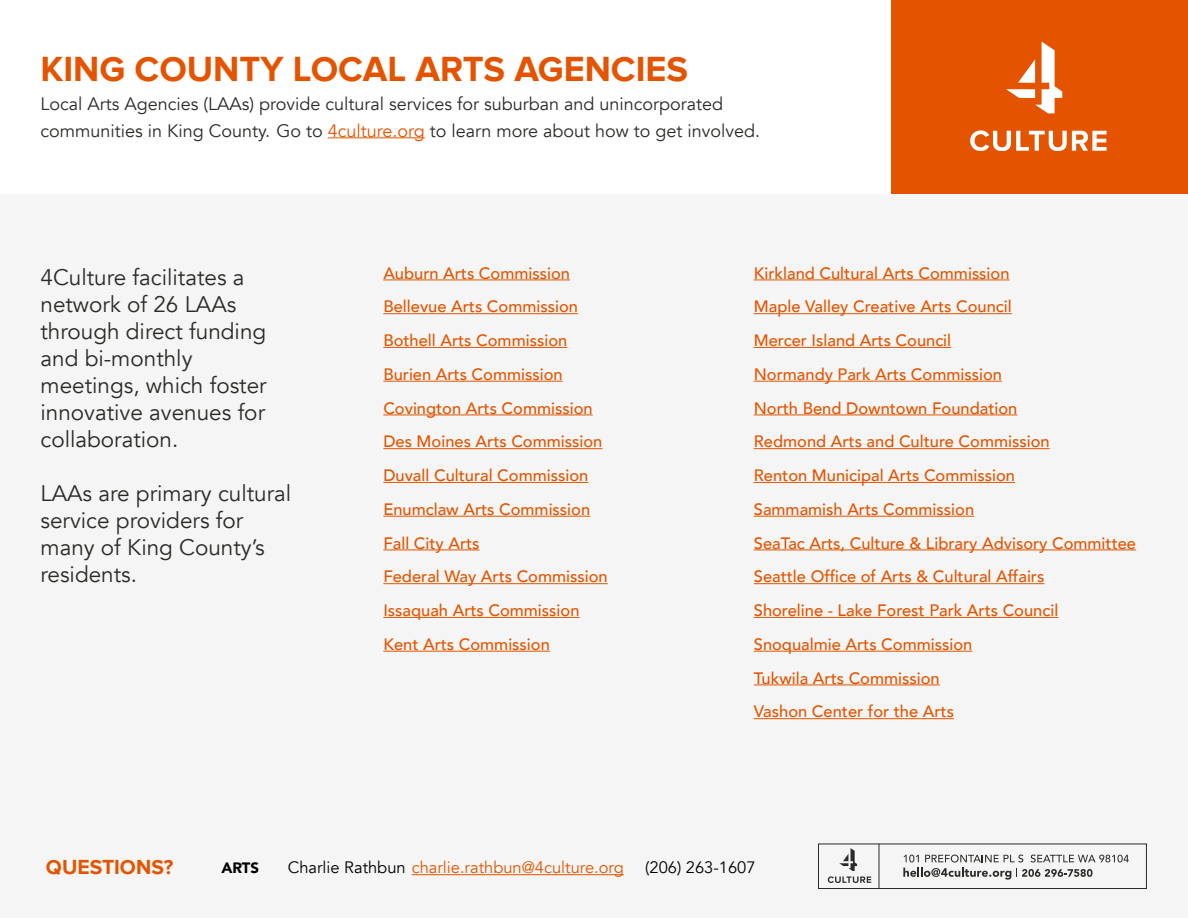
<style>
.page{position:relative;width:1188px;height:918px;background:#fff}
.page>*{position:absolute;margin:0;border:0;box-sizing:border-box;transform-origin:0 0}
.t1{font:700 36px "Proxima Nova";color:#e45400}
.t2{font:22.5px/27px "Avenir";color:#2c2a27}
.t3{font:700 21px "Proxima Nova";color:#e45400}
.t4{font:18px/27px "Avenir";color:#2c2a27}
.t5{font:500 16.5px/33.8px "Avenir";color:#e45400}
.t6{font:16.5px "Avenir";color:#e45400}
.t7{font:16.5px "Avenir";color:#000}
.t8{font:900 15px "Avenir";color:#000}
.s1{color:#e45400}
.s2{color:#000}
</style>
<div class="page">
<div style="left:891px;top:0;width:297px;height:194px;background:#e45400"></div>
<div style="left:0;top:194px;width:1188px;height:724px;background:#f4f5f4"></div>
<hr style="left:383px;top:280px;width:187px;height:1px;background:#e45400">
<hr style="left:383px;top:313px;width:195px;height:1px;background:#e45400">
<hr style="left:383px;top:347px;width:184px;height:1px;background:#e45400">
<hr style="left:383px;top:381px;width:180px;height:1px;background:#e45400">
<hr style="left:383px;top:415px;width:210px;height:1px;background:#e45400">
<hr style="left:383px;top:448px;width:219px;height:1px;background:#e45400">
<hr style="left:383px;top:482px;width:205px;height:1px;background:#e45400">
<hr style="left:383px;top:516px;width:207px;height:1px;background:#e45400">
<hr style="left:383px;top:550px;width:97px;height:1px;background:#e45400">
<hr style="left:383px;top:583px;width:225px;height:1px;background:#e45400">
<hr style="left:383px;top:617px;width:197px;height:1px;background:#e45400">
<hr style="left:383px;top:651px;width:167px;height:1px;background:#e45400">
<div style="left:818px;top:844px;width:329px;height:45px;border:1px solid #2c2a27"></div>
<svg style="left:828px;top:848px;width:43px;height:35px"></svg>
<hr style="left:879px;top:844px;width:1px;height:45px;background:#2c2a27">
<svg style="left:903px;top:855px;width:226px;height:25px"></svg>
<hr style="left:412px;top:874px;width:212px;height:1px;background:#e45400">
<hr style="left:754px;top:280px;width:256px;height:1px;background:#e45400">
<hr style="left:754px;top:313px;width:258px;height:1px;background:#e45400">
<hr style="left:754px;top:347px;width:197px;height:1px;background:#e45400">
<hr style="left:754px;top:381px;width:248px;height:1px;background:#e45400">
<hr style="left:754px;top:415px;width:263px;height:1px;background:#e45400">
<hr style="left:754px;top:448px;width:296px;height:1px;background:#e45400">
<hr style="left:754px;top:482px;width:261px;height:1px;background:#e45400">
<hr style="left:754px;top:516px;width:220px;height:1px;background:#e45400">
<hr style="left:754px;top:550px;width:382px;height:1px;background:#e45400">
<hr style="left:754px;top:583px;width:290px;height:1px;background:#e45400">
<hr style="left:754px;top:617px;width:304px;height:1px;background:#e45400">
<hr style="left:754px;top:651px;width:218px;height:1px;background:#e45400">
<hr style="left:754px;top:685px;width:186px;height:1px;background:#e45400">
<hr style="left:754px;top:718px;width:200px;height:1px;background:#e45400">
<svg style="left:1006px;top:42px;width:56px;height:71px"></svg>
<svg style="left:970px;top:130px;width:137px;height:21px"></svg>
<hr style="left:328px;top:137px;width:97px;height:1px;background:#e45400">
<h1 class="t1" style="left:40px;top:48px;width:649px">KING COUNTY LOCAL ARTS AGENCIES</h1>
<p class="t4" style="left:40px;top:90px;width:721px">Local Arts Agencies (LAAs) provide cultural services for suburban and unincorporated communities in King County. Go to <span class="s1">4culture.org</span> to learn more about how to get involved.</p>
<h2 class="t2" style="left:40px;top:264px;width:228px">4Culture facilitates a network of 26 LAAs through direct funding and bi-monthly meetings, which foster innovative avenues for collaboration.</h2>
<h2 class="t2" style="left:40px;top:480px;width:252px">LAAs are primary cultural service providers for many of King County’s residents.</h2>
<p class="t5" style="left:383px;top:255px;width:226px">Auburn Arts Commission<br>Bellevue Arts Commission<br>Bothell Arts Commission<br>Burien Arts Commission<br>Covington Arts Commission<br>Des Moines Arts Commission<br>Duvall Cultural Commission<br>Enumclaw Arts Commission<br>Fall City Arts<br>Federal Way Arts Commission<br>Issaquah Arts Commission<br>Kent Arts Commission</p>
<p class="t5" style="left:754px;top:255px;width:384px">Kirkland Cultural Arts Commission<br>Maple Valley Creative Arts Council<br>Mercer Island Arts Council<br>Normandy Park Arts Commission<br>North Bend Downtown Foundation<br>Redmond Arts and Culture Commission<br>Renton Municipal Arts Commission<br>Sammamish Arts Commission<br>SeaTac Arts, Culture &amp; Library Advisory Committee Seattle Office of Arts &amp; Cultural Affairs<br>Shoreline - Lake Forest Park Arts Council Snoqualmie Arts Commission<br>Tukwila Arts Commission<br>Vashon Center for the Arts</p>
<p class="t3" style="left:46px;top:854px;width:129px">QUESTIONS?</p>
<p class="t8" style="left:221px;top:855px;width:39px">ARTS</p>
<p class="t6" style="left:288px;top:858px;width:338px"><span class="s2">Charlie Rathbun</span> charlie.rathbun@4culture.org</p>
<p class="t7" style="left:645px;top:858px;width:112px">(206) 263-1607</p>
</div>
